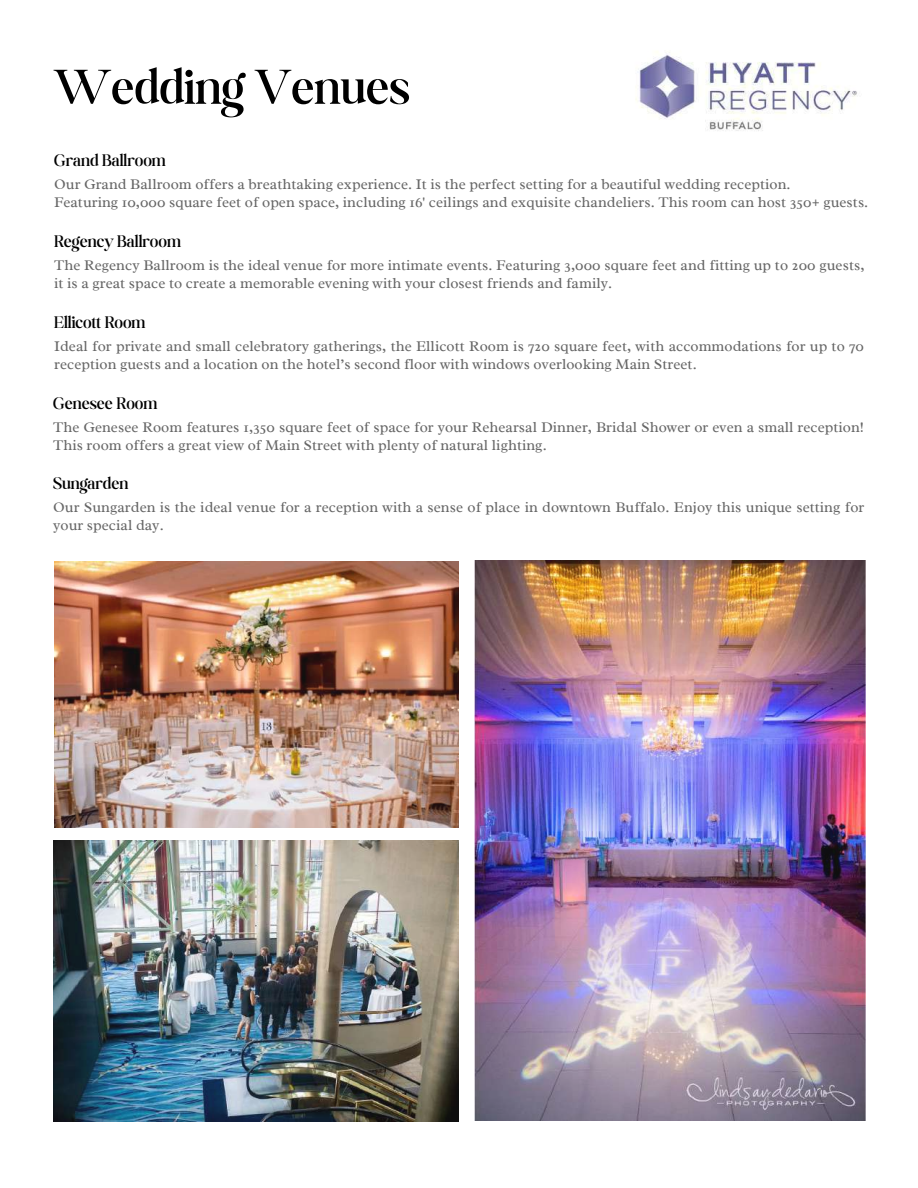
<style>
.page{position:relative;width:918px;height:1188px;background:#fff}
.page>*{position:absolute;margin:0;border:0;box-sizing:border-box;transform-origin:0 0}
.t1{font:300 52.5px "Boston Angel";color:#000}
.t2{font:300 18px "Boston Angel";letter-spacing:.005em;color:#000}
.t3{font:15px/18px "Radley";letter-spacing:.005em;color:#666}
</style>
<div class="page">
<img style="left:636px;top:51px;width:221px;height:80px">
<img style="left:53px;top:841px;width:405px;height:280px">
<img style="left:475px;top:561px;width:390px;height:560px">
<img style="left:54px;top:561px;width:404px;height:267px">
<h1 class="t1" style="left:53px;top:56px;width:358px">Wedding Venues</h1>
<p class="t2" style="left:54px;top:150px;width:113px">Grand Ballroom</p>
<p class="t3" style="left:54px;top:175px;width:816px">Our Grand Ballroom offers a breathtaking experience. It is the perfect setting for a beautiful wedding reception.<br>Featuring 10,000 square feet of open space, including 16' ceilings and exquisite chandeliers. This room can host 350+ guests.</p>
<p class="t2" style="left:54px;top:230px;width:128px">Regency Ballroom</p>
<p class="t3" style="left:54px;top:256px;width:812px">The Regency Ballroom is the ideal venue for more intimate events. Featuring 3,000 square feet and fitting up to 200 guests, it is a great space to create a memorable evening with your closest friends and family.</p>
<p class="t2" style="left:54px;top:311px;width:93px">Ellicott Room</p>
<p class="t3" style="left:54px;top:337px;width:811px">Ideal for private and small celebratory gatherings, the Ellicott Room is 720 square feet, with accommodations for up to 70 reception guests and a location on the hotel’s second floor with windows overlooking Main Street.</p>
<p class="t2" style="left:53px;top:392px;width:106px">Genesee Room</p>
<p class="t3" style="left:53px;top:418px;width:812px">The Genesee Room features 1,350 square feet of space for your Rehearsal Dinner, Bridal Shower or even a small reception!<br>This room offers a great view of Main Street with plenty of natural lighting.</p>
<p class="t2" style="left:53px;top:473px;width:77px">Sungarden</p>
<p class="t3" style="left:53px;top:498px;width:813px">Our Sungarden is the ideal venue for a reception with a sense of place in downtown Buffalo. Enjoy this unique setting for your special day.</p>
</div>
